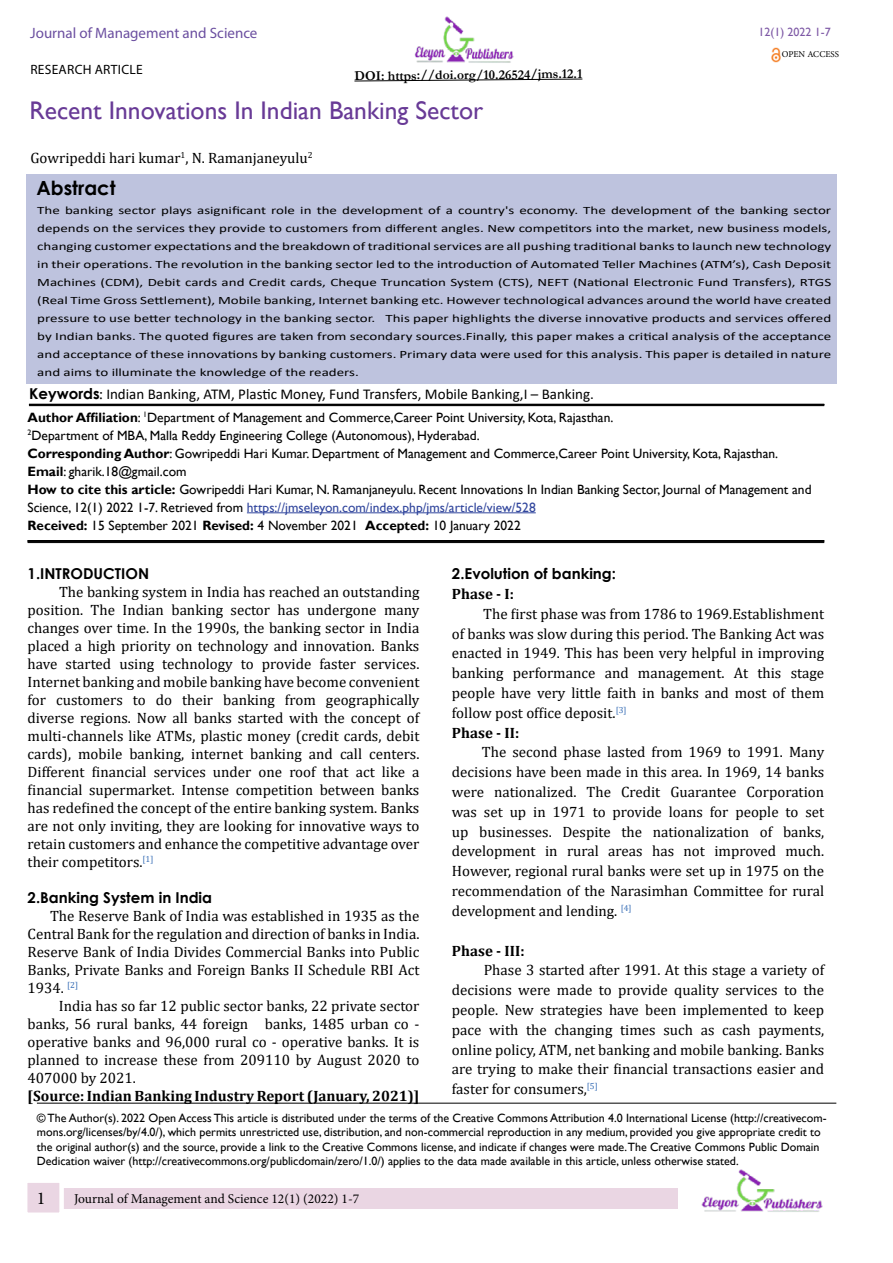
<style>
.page{position:relative;width:893px;height:1263px;background:#fff}
.page>*{position:absolute;margin:0;border:0;box-sizing:border-box;transform-origin:0 0}
.t1{font:25.5px "Gill Sans";color:#683a96}
.t2{font:700 19.5px "Century Gothic";color:#000}
.t3{font:18px "Minion Pro";color:#000}
.t4{font:15px/18px "Cambria";color:#000;text-align:justify}
.t5{font:15px "Calibri";color:#000}
.t6{font:700 15px "Cambria";color:#000}
.t7{font:700 15px "Century Gothic";color:#000}
.t8{font:15px "Myriad Pro";color:#6b4fa0}
.t9{font:13.5px/18px "Gill Sans";color:#000}
.t10{font:13.5px "Minion Pro";color:#000}
.t11{font:700 13.5px "Garamond";letter-spacing:-.01em;color:#000}
.t12{font:13.5px "Myriad Pro";letter-spacing:.02em;color:#000}
.t13{font:12px/14.4px "Gill Sans";color:#000}
.t14{font:12px "Gill Sans";color:#7d58a5}
.t15{font:11.25px/18px "Calibri";color:#000;text-align:justify;scale:1.33 1}
.t16{font:9px "Minion Pro";color:#000}
.s1{font-family:"Century Gothic";font-weight:700}
.s2{font-family:"Gill Sans"}
.s3{font-weight:700}
.s4{color:#31469d}
</style>
<div class="page">
<img style="left:701px;top:1170px;width:122px;height:42px">
<div style="left:58px;top:1188px;width:620px;height:20px;background:#ead6e3"></div>
<div style="left:23px;top:1178px;width:41px;height:39px;background:#ead6e3;border:4px solid #fff"></div>
<div style="left:26px;top:174px;width:810px;height:210px;background:#bec3de"></div>
<hr style="left:247px;top:512px;width:289px;height:1px;background:#31469d">
<hr style="left:29px;top:404px;width:795px;height:1px;background:#000">
<hr style="left:29px;top:405px;width:795px;height:1px;background:#000">
<hr style="left:28px;top:540px;width:796px;height:1px;background:#000">
<hr style="left:28px;top:542px;width:796px;height:1px;background:#000">
<hr style="left:28px;top:541px;width:796px;height:1px;background:#000">
<svg style="left:354px;top:78px;width:229px;height:4px"></svg>
<img style="left:771px;top:47px;width:10px;height:16px">
<hr style="left:37px;top:1103px;width:799px;height:1px;background:#000">
<img style="left:414px;top:16px;width:100px;height:47px">
<p class="t8" style="left:30px;top:24px;width:229px">Journal of Management and Science</p>
<p class="t12" style="left:30px;top:61px;width:114px">RESEARCH ARTICLE</p>
<p class="t1" style="left:29px;top:96px;width:455px">Recent Innovations In Indian Banking Sector</p>
<p class="t11" style="left:354px;top:66px;width:230px">DOI: https://doi.org/10.26524/jms.12.1</p>
<p class="t4" style="left:30px;top:149px;width:284px">Gowripeddi hari kumar<sup>1</sup>, N. Ramanjaneyulu<sup>2</sup></p>
<p class="t2" style="left:36px;top:173px;width:81px">Abstract</p>
<p class="t14" style="left:758px;top:25px;width:74px">12(1) 2022 1-7</p>
<p class="t16" style="left:782px;top:48px;width:59px">OPEN ACCESS</p>
<p class="t15" style="left:37px;top:201px;width:598px">The banking sector plays asignificant role in the development of a country's economy. The development of the banking sector depends on the services they provide to customers from different angles. New competitors into the market, new business models, changing customer expectations and the breakdown of traditional services are all pushing traditional banks to launch new technology in their operations. The revolution in the banking sector led to the introduction of Automated Teller Machines (ATM’s), Cash Deposit Machines (CDM), Debit cards and Credit cards, Cheque Truncation System (CTS), NEFT (National Electronic Fund Transfers), RTGS (Real Time Gross Settlement), Mobile banking, Internet banking etc. However technological advances around the world have created pressure to use better technology in the banking sector. This paper highlights the diverse innovative products and services offered by Indian banks. The quoted figures are taken from secondary sources.Finally, this paper makes a critical analysis of the acceptance and acceptance of these innovations by banking customers. Primary data were used for this analysis. This paper is detailed in nature and aims to illuminate the knowledge of the readers.</p>
<p class="t5" style="left:29px;top:384px;width:566px"><span class="s1">Keywords</span><span class="s2">:</span> Indian Banking, ATM, Plastic Money, Fund Transfers, Mobile Banking,I – Banking.</p>
<p class="t9" style="left:27px;top:408px;width:587px"><span class="s3">Author Affiliation</span>: <sup>1</sup>Department of Management and Commerce,Career Point University, Kota, Rajasthan.</p>
<p class="t9" style="left:27px;top:426px;width:454px"><sup>2</sup>Department of MBA, Malla Reddy Engineering College (Autonomous), Hyderabad.</p>
<p class="t9" style="left:27px;top:444px;width:752px"><span class="s3">Corresponding Author</span>: Gowripeddi Hari Kumar. Department of Management and Commerce,Career Point University, Kota, Rajasthan.</p>
<p class="t9" style="left:27px;top:462px;width:161px"><span class="s3">Email</span>: gharik.18@gmail.com</p>
<p class="t9" style="left:27px;top:480px;width:786px"><span class="s3">How to cite this article:</span> Gowripeddi Hari Kumar, N. Ramanjaneyulu. Recent Innovations In Indian Banking Sector, Journal of Management and<br>Science, 12(1) 2022 1-7. Retrieved from <span class="s4">https://jmseleyon.com/index.php/jms/article/view/528</span></p>
<p class="t9" style="left:27px;top:516px;width:495px"><span class="s3">Received:</span> 15 September 2021 <span class="s3">Revised:</span> 4 November 2021 <span class="s3">Accepted:</span> 10 January 2022</p>
<p class="t7" style="left:28px;top:562px;width:123px">1.INTRODUCTION</p>
<p class="t4" style="left:28px;top:583px;width:393px;text-indent:31px">The banking system in India has reached an outstanding position. The Indian banking sector has undergone many changes over time. In the 1990s, the banking sector in India placed a high priority on technology and innovation. Banks have started using technology to provide faster services.<br>Internet banking and mobile banking have become convenient for customers to do their banking from geographically diverse regions. Now all banks started with the concept of multi-channels like ATMs, plastic money (credit cards, debit cards), mobile banking, internet banking and call centers.<br>Different financial services under one roof that act like a financial supermarket. Intense competition between banks has redefined the concept of the entire banking system. Banks are not only inviting, they are looking for innovative ways to retain customers and enhance the competitive advantage over their competitors.<sup>[1]</sup></p>
<p class="t7" style="left:28px;top:886px;width:186px">2.Banking System in India</p>
<p class="t4" style="left:28px;top:907px;width:393px;text-indent:22px">The Reserve Bank of India was established in 1935 as the Central Bank for the regulation and direction of banks in India.<br>Reserve Bank of India Divides Commercial Banks into Public Banks, Private Banks and Foreign Banks II Schedule RBI Act 1934. <sup>[2]</sup></p>
<p class="t4" style="left:28px;top:997px;width:393px;text-indent:31px">India has so far 12 public sector banks, 22 private sector banks, 56 rural banks, 44 foreign banks, 1485 urban co - operative banks and 96,000 rural co - operative banks. It is planned to increase these from 209110 by August 2020 to 407000 by 2021.</p>
<p class="t6" style="left:28px;top:1085px;width:393px">[Source: Indian Banking Industry Report (January, 2021)]</p>
<p class="t13" style="left:37px;top:1111px;width:791px">© The Author(s). 2022 Open Access This article is distributed under the terms of the Creative Commons Attribution 4.0 International License (http://creativecom&shy;mons.org/licenses/by/4.0/), which permits unrestricted use, distribution, and non-commercial reproduction in any medium, provided you give appropriate credit to the original author(s) and the source, provide a link to the Creative Commons license, and indicate if changes were made.The Creative Commons Public Domain Dedication waiver (http://creativecommons.org/publicdomain/zero/1.0/) applies to the data made available in this article, unless otherwise stated.</p>
<p class="t7" style="left:452px;top:562px;width:166px">2.Evolution of banking:</p>
<p class="t6" style="left:452px;top:583px;width:64px">Phase - I:</p>
<p class="t4" style="left:452px;top:604px;width:374px;line-height:19.8px;text-indent:31px">The first phase was from 1786 to 1969.Establishment of banks was slow during this period. The Banking Act was enacted in 1949. This has been very helpful in improving banking performance and management. At this stage people have very little faith in banks and most of them follow post office deposit.<sup>[3]</sup></p>
<p class="t6" style="left:452px;top:722px;width:69px">Phase - II:</p>
<p class="t4" style="left:452px;top:742px;width:374px;line-height:19.8px;text-indent:30px">The second phase lasted from 1969 to 1991. Many decisions have been made in this area. In 1969, 14 banks were nationalized. The Credit Guarantee Corporation was set up in 1971 to provide loans for people to set up businesses. Despite the nationalization of banks, development in rural areas has not improved much.<br>However, regional rural banks were set up in 1975 on the recommendation of the Narasimhan Committee for rural development and lending. <sup>[4]</sup></p>
<p class="t6" style="left:452px;top:940px;width:74px">Phase - III:</p>
<p class="t4" style="left:452px;top:960px;width:374px;line-height:19.8px;text-indent:32px">Phase 3 started after 1991. At this stage a variety of decisions were made to provide quality services to the people. New strategies have been implemented to keep pace with the changing times such as cash payments, online policy, ATM, net banking and mobile banking. Banks are trying to make their financial transactions easier and faster for consumers,<sup>[5]</sup></p>
<p class="t3" style="left:37px;top:1186px;width:10px">1</p>
<p class="t10" style="left:74px;top:1190px;width:287px">Journal of Management and Science 12(1) (2022) 1-7</p>
</div>
